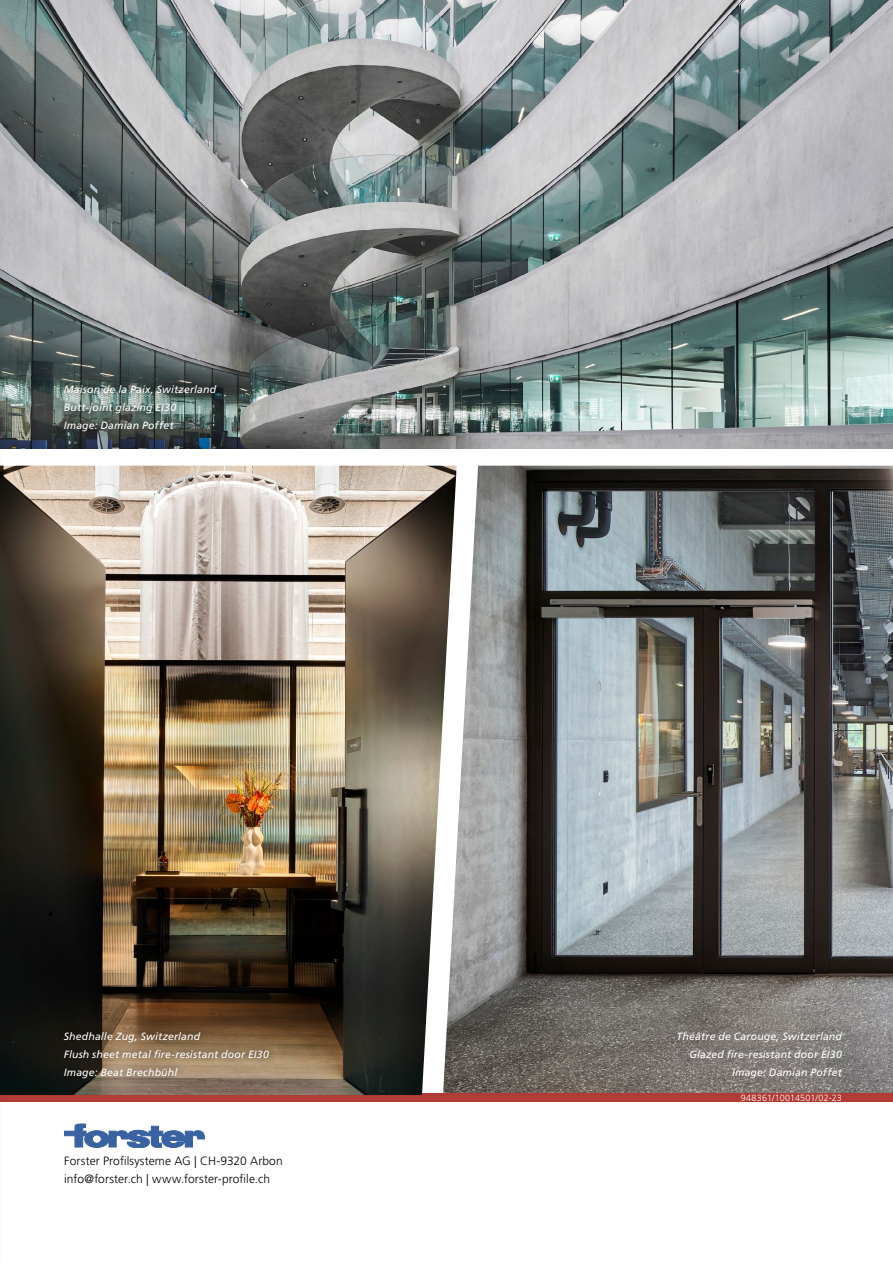
<style>
.page{position:relative;width:893px;height:1263px;background:#fff}
.page>*{position:absolute;margin:0;border:0;box-sizing:border-box;transform-origin:0 0}
.t1{font:300 12px/18px "Frutiger LT Std";letter-spacing:.01em;color:#000}
.t2{font:italic 10.5px/18px "Frutiger LT Std";letter-spacing:.015em;color:#fff}
.t3{font:300 9px "Frutiger LT Std";letter-spacing:.02em;color:#fff}
</style>
<div class="page">
<img style="left:457px;top:466px;width:436px;height:627px">
<div style="left:0;top:1093px;width:893px;height:9px;background:#b13b35"></div>
<img style="left:0;top:466px;width:457px;height:629px">
<svg style="left:64px;top:1124px;width:141px;height:24px"></svg>
<img style="left:0;top:0;width:893px;height:449px">
<div style="left:55px;top:1023px;width:223px;height:64px;background:#000;opacity:.75"></div>
<div style="left:55px;top:376px;width:171px;height:64px;background:#000;opacity:.85"></div>
<p class="t2" style="left:64px;top:381px;width:154px">Maison de la Paix, Switzerland<br>Butt-joint glazing EI30<br>Image: Damian Poffet</p>
<p class="t2" style="left:64px;top:1027px;width:207px">Shedhalle Zug, Switzerland<br>Flush sheet metal fire-resistant door EI30<br>Image: Beat Brechbühl</p>
<p class="t1" style="left:64px;top:1152px;width:220px">Forster Profilsysteme AG | CH-9320 Arbon info@forster.ch | www.forster-profile.ch</p>
<p class="t2" style="left:676px;top:1027px;width:167px;text-align:right">Théâtre de Carouge, Switzerland<br>Glazed fire-resistant door EI30<br>Image: Damian Poffet</p>
<p class="t3" style="left:741px;top:1092px;width:103px">948361/10014501/02-23</p>
</div>
